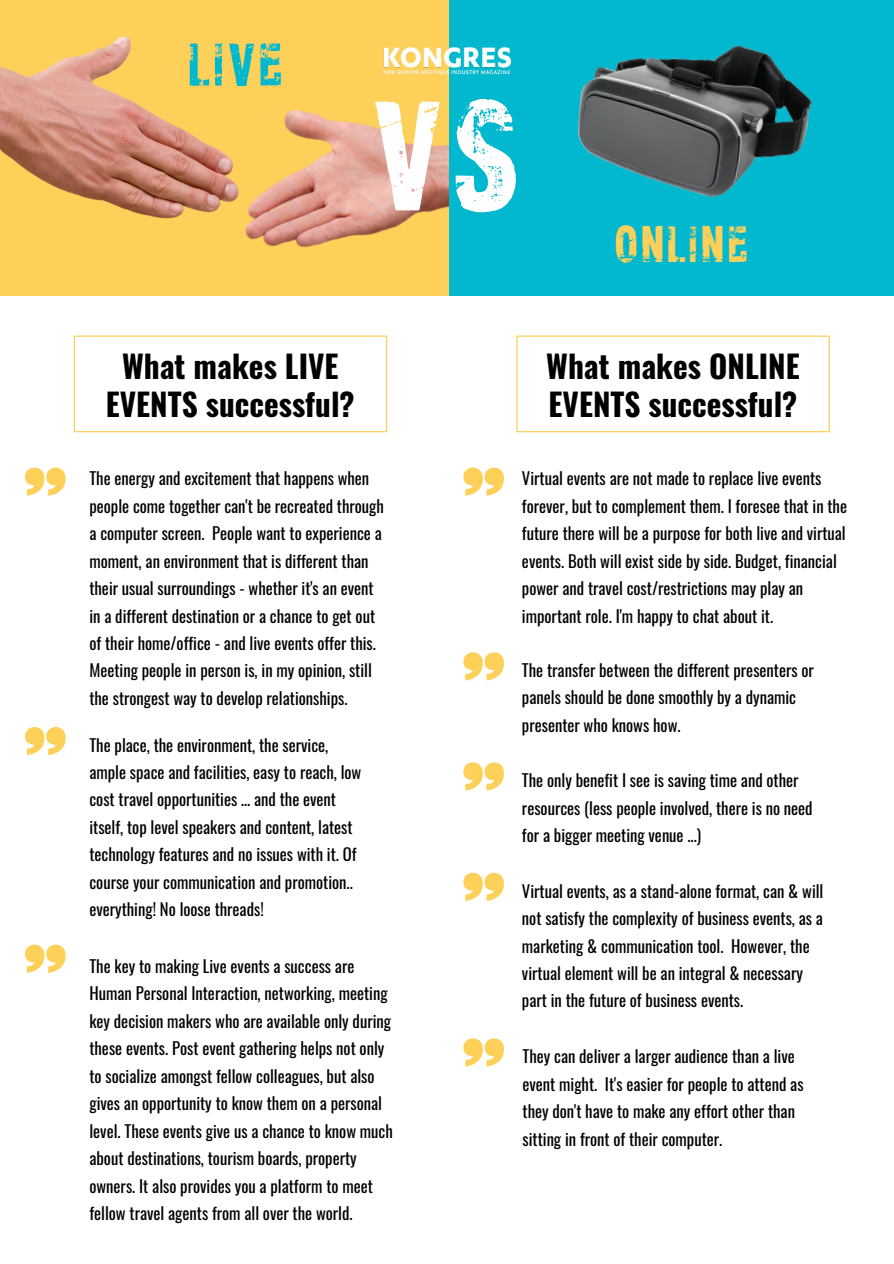
<style>
.page{position:relative;width:894px;height:1264px;background:#fff}
.page>*{position:absolute;margin:0;border:0;box-sizing:border-box;transform-origin:0 0}
.t1{font:148.5px "CF Xerography Demo";color:#fff}
.t2{font:57.75px "CF Xerography Demo";color:#02b8ce}
.t3{font:49.05px "CF Xerography Demo";letter-spacing:.075em;color:#fdd05a}
.t4{font:700 31.2px/38.4px "Oswald";color:#000;text-align:center}
.t5{font:16.65px/27.5px "Oswald";color:#000}
</style>
<div class="page">
<div style="left:0;top:0;width:464px;height:296px;background:#fdd05a"></div>
<img style="left:0;top:36px;width:448px;height:211px">
<div style="left:448px;top:0;width:445px;height:296px;background:#02b8ce"></div>
<img style="left:577px;top:46px;width:235px;height:151px">
<img style="left:372px;top:34px;width:140px;height:52px">
<svg style="left:74px;top:335px;width:313px;height:97px"></svg>
<svg style="left:516px;top:335px;width:313px;height:97px"></svg>
<svg style="left:463px;top:467px;width:41px;height:29px"></svg>
<svg style="left:463px;top:652px;width:41px;height:28px"></svg>
<svg style="left:463px;top:762px;width:41px;height:28px"></svg>
<svg style="left:463px;top:872px;width:41px;height:29px"></svg>
<svg style="left:463px;top:1038px;width:41px;height:28px"></svg>
<svg style="left:25px;top:467px;width:41px;height:29px"></svg>
<svg style="left:25px;top:727px;width:41px;height:28px"></svg>
<svg style="left:25px;top:944px;width:41px;height:28px"></svg>
<h2 class="t2" style="left:188px;top:39px;width:94px">LIVE</h2>
<h1 class="t1" style="left:371px;top:90px;width:145px">VS</h1>
<h3 class="t3" style="left:614px;top:223px;width:133px">ONLINE</h3>
<h3 class="t4" style="left:106px;top:345px;width:250px">What makes LIVE<br>EVENTS successful?</h3>
<h3 class="t4" style="left:546px;top:345px;width:255px;text-align:left">What makes ONLINE<br>EVENTS successful?</h3>
<p class="t5" style="left:89px;top:464px;width:296px">The energy and excitement that happens when people come together can't be recreated through a computer screen. People want to experience a moment, an environment that is different than their usual surroundings - whether it's an event in a different destination or a chance to get out of their home/office - and live events offer this.<br>Meeting people in person is, in my opinion, still the strongest way to develop relationships.</p>
<p class="t5" style="left:89px;top:730px;width:273px">The place, the environment, the service, ample space and facilities, easy to reach, low cost travel opportunities … and the event itself, top level speakers and content, latest technology features and no issues with it. Of course your communication and promotion.. everything! No loose threads!</p>
<p class="t5" style="left:89px;top:951px;width:305px">The key to making Live events a success are Human Personal Interaction, networking, meeting key decision makers who are available only during these events. Post event gathering helps not only to socialize amongst fellow colleagues, but also gives an opportunity to know them on a personal level. These events give us a chance to know much about destinations, tourism boards, property owners. It also provides you a platform to meet fellow travel agents from all over the world.</p>
<p class="t5" style="left:522px;top:464px;width:326px">Virtual events are not made to replace live events forever, but to complement them. I foresee that in the future there will be a purpose for both live and virtual events. Both will exist side by side. Budget, financial power and travel cost/restrictions may play an important role. I'm happy to chat about it.</p>
<p class="t5" style="left:522px;top:655px;width:293px">The transfer between the different presenters or panels should be done smoothly by a dynamic presenter who knows how.</p>
<p class="t5" style="left:522px;top:766px;width:292px">The only benefit I see is saving time and other resources (less people involved, there is no need for a bigger meeting venue ...)</p>
<p class="t5" style="left:522px;top:876px;width:303px">Virtual events, as a stand-alone format, can &amp; will not satisfy the complexity of business events, as a marketing &amp; communication tool. However, the virtual element will be an integral &amp; necessary part in the future of business events.</p>
<p class="t5" style="left:522px;top:1042px;width:282px">They can deliver a larger audience than a live event might. It's easier for people to attend as they don't have to make any effort other than sitting in front of their computer.</p>
</div>
